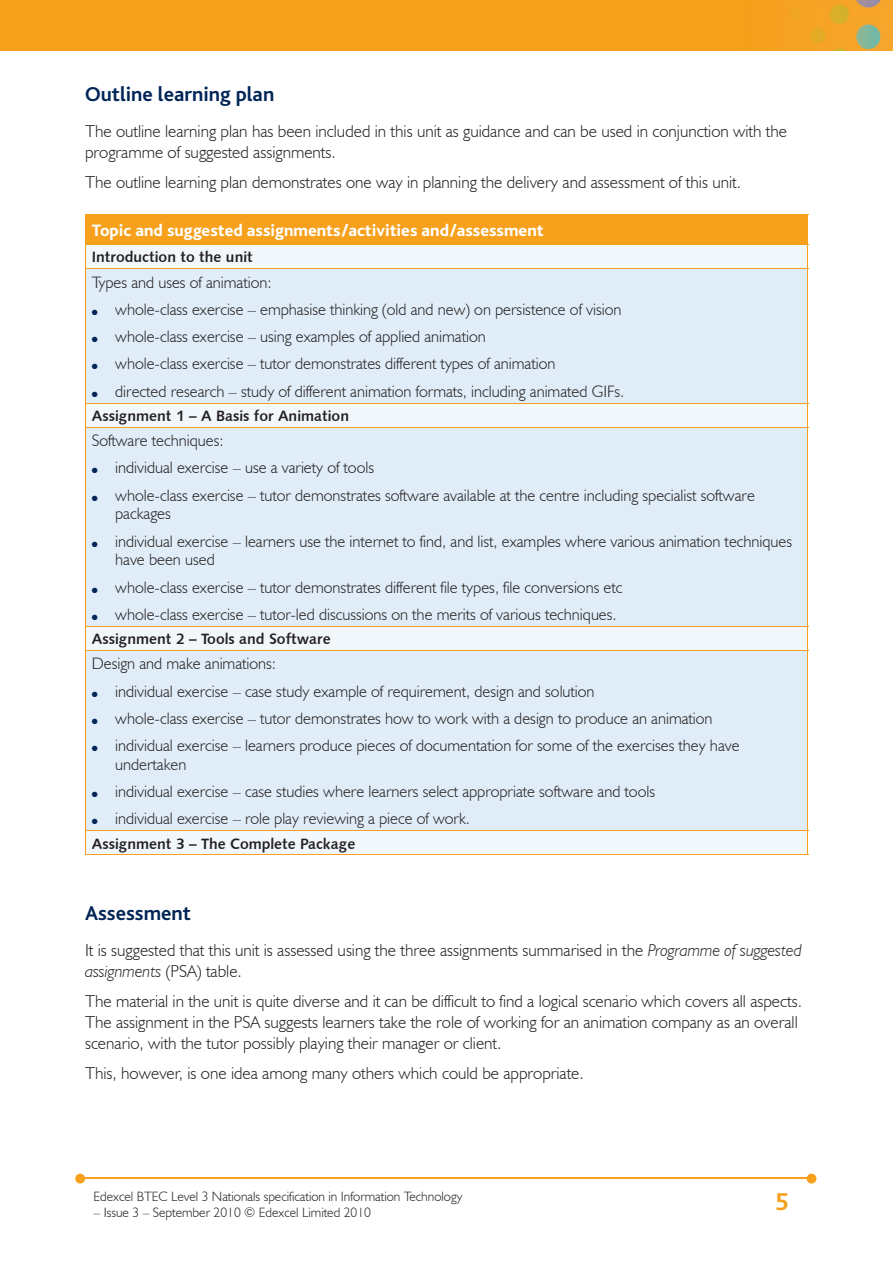
<style>
.page{position:relative;width:893px;height:1263px;background:#fff}
.page>*{position:absolute;margin:0;border:0;box-sizing:border-box;transform-origin:0 0}
.t1{font:700 25.5px "Bliss";color:#f6a01b}
.t2{font:700 21px "Bliss";color:#002556}
.t3{font:300 17.25px/21px "Humanist 521 BT";color:#231f20}
.t4{font:800 17.25px "Bliss";color:#fff}
.t5{font:300 16.5px/27.3px "Humanist 521 BT";color:#231f20}
.t6{font:15px "Humanist 531 BT Bold A";color:#231f20}
.t7{font:300 13.5px "Humanist 521 BT";color:#231f20}
.t8{font:7.5px "Zapf Dingbats";color:#002556}
.s1{font-style:italic}
</style>
<div class="page">
<img style="left:0;top:0;width:893px;height:51px">
<hr style="left:82px;top:1178px;width:728px;height:1px;background:#f6a01b">
<svg style="left:807px;top:1174px;width:9px;height:9px"></svg>
<svg style="left:75px;top:1174px;width:10px;height:9px"></svg>
<div style="left:85px;top:214px;width:723px;height:30px;background:#f6a01b"></div>
<div style="left:86px;top:245px;width:721px;height:609px;background:#f2f7fb"></div>
<svg style="left:86px;top:269px;width:721px;height:561px;background:#e1edf8"></svg>
<hr style="left:85px;top:244px;width:723px;height:1px;background:#f6a01b">
<svg style="left:85px;top:245px;width:1px;height:23px"></svg>
<svg style="left:807px;top:245px;width:1px;height:23px"></svg>
<hr style="left:85px;top:269px;width:1px;height:134px;background:#f6a01b">
<hr style="left:807px;top:269px;width:1px;height:134px;background:#f6a01b">
<hr style="left:85px;top:268px;width:723px;height:1px;background:#f6a01b">
<svg style="left:85px;top:404px;width:1px;height:23px"></svg>
<svg style="left:807px;top:404px;width:1px;height:23px"></svg>
<hr style="left:85px;top:403px;width:723px;height:1px;background:#f6a01b">
<hr style="left:85px;top:427px;width:1px;height:199px;background:#f6a01b">
<hr style="left:807px;top:427px;width:1px;height:199px;background:#f6a01b">
<hr style="left:85px;top:427px;width:723px;height:1px;background:#f6a01b">
<svg style="left:85px;top:627px;width:1px;height:23px"></svg>
<svg style="left:807px;top:627px;width:1px;height:23px"></svg>
<hr style="left:85px;top:626px;width:723px;height:1px;background:#f6a01b">
<hr style="left:85px;top:651px;width:1px;height:179px;background:#f6a01b">
<hr style="left:807px;top:651px;width:1px;height:179px;background:#f6a01b">
<hr style="left:85px;top:650px;width:723px;height:1px;background:#f6a01b">
<hr style="left:85px;top:854px;width:723px;height:1px;background:#f6a01b">
<svg style="left:85px;top:831px;width:1px;height:23px"></svg>
<svg style="left:807px;top:831px;width:1px;height:23px"></svg>
<hr style="left:85px;top:830px;width:723px;height:1px;background:#f6a01b">
<p class="t2" style="left:85px;top:83px;width:191px">Outline learning plan</p>
<p class="t3" style="left:85px;top:120px;width:704px">The outline learning plan has been included in this unit as guidance and can be used in conjunction with the programme of suggested assignments.</p>
<p class="t3" style="left:85px;top:171px;width:657px">The outline learning plan demonstrates one way in planning the delivery and assessment of this unit.</p>
<p class="t4" style="left:92px;top:221px;width:453px">Topic and suggested assignments/activities and/assessment</p>
<p class="t6" style="left:92px;top:248px;width:163px">Introduction to the unit</p>
<p class="t5" style="left:115px;top:268px;width:511px;text-indent:-23px">Types and uses of animation:<br>whole-class exercise – emphasise thinking (old and new) on persistence of vision whole-class exercise – using examples of applied animation<br>whole-class exercise – tutor demonstrates different types of animation<br>directed research – study of different animation formats, including animated GIFs.</p>
<p class="t8" style="left:92px;top:309px;width:7px">●</p>
<p class="t8" style="left:92px;top:336px;width:7px">●</p>
<p class="t8" style="left:92px;top:363px;width:7px">●</p>
<p class="t8" style="left:92px;top:390px;width:7px">●</p>
<p class="t6" style="left:92px;top:406px;width:259px">Assignment 1 – A Basis for Animation</p>
<p class="t5" style="left:115px;top:426px;width:641px;text-indent:-23px">Software techniques:<br>individual exercise – use a variety of tools<br>whole-class exercise – tutor demonstrates software available at the centre including specialist software</p>
<p class="t5" style="left:115px;top:500px;width:678px">packages<br>individual exercise – learners use the internet to find, and list, examples where various animation techniques</p>
<p class="t5" style="left:115px;top:546px;width:509px">have been used<br>whole-class exercise – tutor demonstrates different file types, file conversions etc whole-class exercise – tutor-led discussions on the merits of various techniques.</p>
<p class="t8" style="left:92px;top:467px;width:7px">●</p>
<p class="t8" style="left:92px;top:494px;width:7px">●</p>
<p class="t8" style="left:92px;top:540px;width:7px">●</p>
<p class="t8" style="left:92px;top:586px;width:7px">●</p>
<p class="t8" style="left:92px;top:614px;width:7px">●</p>
<p class="t6" style="left:92px;top:630px;width:240px">Assignment 2 – Tools and Software</p>
<p class="t5" style="left:115px;top:650px;width:626px;text-indent:-23px">Design and make animations:<br>individual exercise – case study example of requirement, design and solution<br>whole-class exercise – tutor demonstrates how to work with a design to produce an animation individual exercise – learners produce pieces of documentation for some of the exercises they have</p>
<p class="t5" style="left:115px;top:750px;width:541px">undertaken<br>individual exercise – case studies where learners select appropriate software and tools individual exercise – role play reviewing a piece of work.</p>
<p class="t8" style="left:92px;top:690px;width:7px">●</p>
<p class="t8" style="left:92px;top:718px;width:7px">●</p>
<p class="t8" style="left:92px;top:745px;width:7px">●</p>
<p class="t8" style="left:92px;top:791px;width:7px">●</p>
<p class="t8" style="left:92px;top:818px;width:7px">●</p>
<p class="t6" style="left:92px;top:834px;width:265px">Assignment 3 – The Complete Package</p>
<p class="t2" style="left:85px;top:902px;width:108px">Assessment</p>
<p class="t3" style="left:85px;top:940px;width:718px">It is suggested that this unit is assessed using the three assignments summarised in the <span class="s1">Programme of suggested assignments</span> (PSA) table.</p>
<p class="t3" style="left:85px;top:991px;width:718px">The material in the unit is quite diverse and it can be difficult to find a logical scenario which covers all aspects.<br>The assignment in the PSA suggests learners take the role of working for an animation company as an overall scenario, with the tutor possibly playing their manager or client.</p>
<p class="t3" style="left:85px;top:1063px;width:500px">This, however, is one idea among many others which could be appropriate.</p>
<p class="t7" style="left:94px;top:1188px;width:370px">Edexcel BTEC Level 3 Nationals specification in Information Technology</p>
<p class="t7" style="left:94px;top:1204px;width:279px">– Issue 3 – September 2010 © Edexcel Limited 2010</p>
<h1 class="t1" style="left:775px;top:1189px;width:15px">5</h1>
</div>
